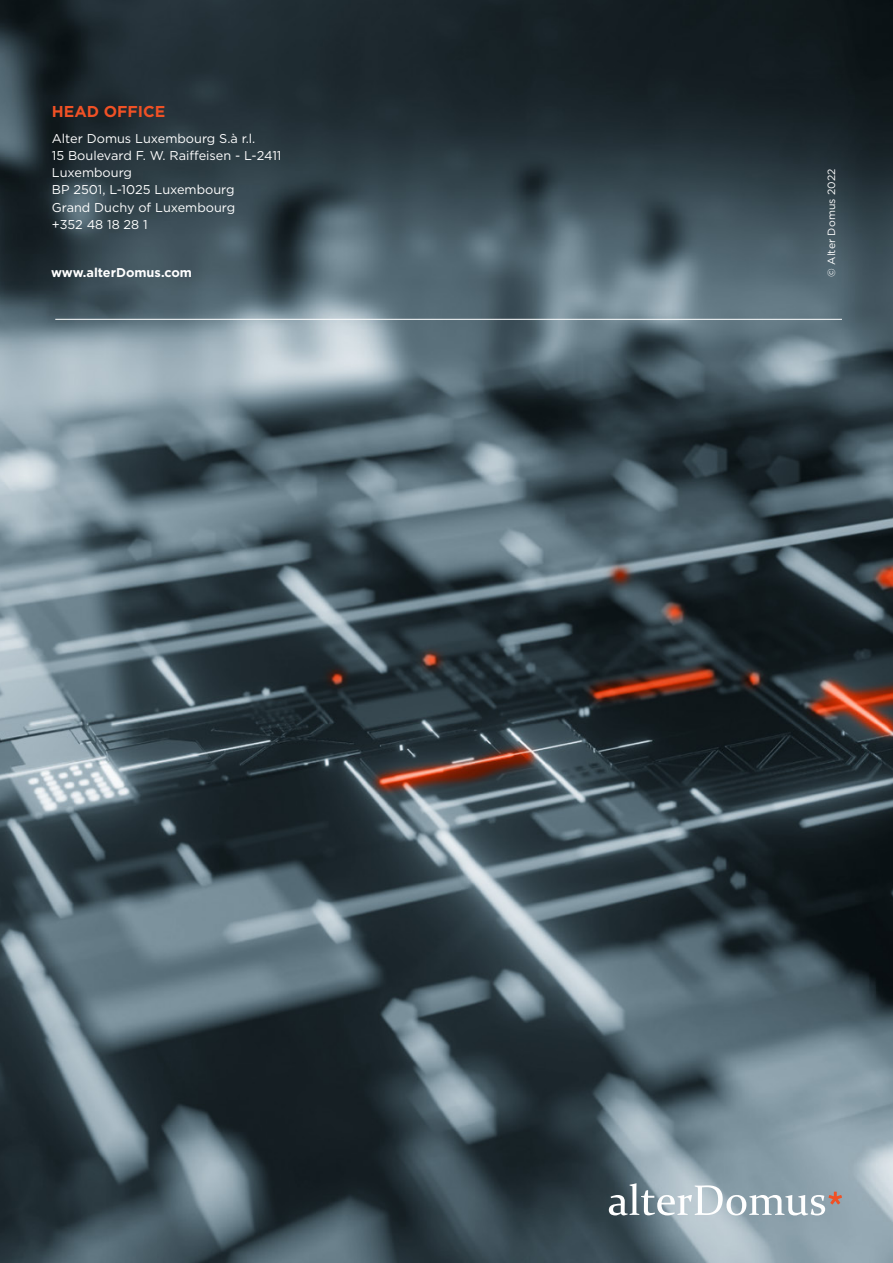
<style>
.page{position:relative;width:893px;height:1263px;background:#fff}
.page>*{position:absolute;margin:0;border:0;box-sizing:border-box;transform-origin:0 0}
.t1{font:700 15.75px "Gotham";color:#f05125}
.t2{font:12.75px/17.2px "Gotham";color:#fff}
.t3{font:700 12.75px "Gotham";color:#fff}
.t4{font:10.5px "Gotham";letter-spacing:.01em;color:#fff}
</style>
<div class="page">
<img style="left:0;top:0;width:893px;height:1263px">
<hr style="left:55px;top:319px;width:787px;height:1px;background:#fff">
<svg style="left:609px;top:1183px;width:233px;height:32px"></svg>
<p class="t1" style="left:52px;top:101px;width:115px">HEAD OFFICE</p>
<p class="t2" style="left:52px;top:129px;width:231px">Alter Domus Luxembourg S.à r.l.<br>15 Boulevard F. W. Raiffeisen - L-2411<br>Luxembourg<br>BP 2501, L-1025 Luxembourg<br>Grand Duchy of Luxembourg<br>+352 48 18 28 1</p>
<p class="t3" style="left:51px;top:264px;width:143px">www.alterDomus.com</p>
<p class="t4" style="left:825px;top:277px;width:110px;rotate:-90deg">© Alter Domus 2022</p>
</div>
